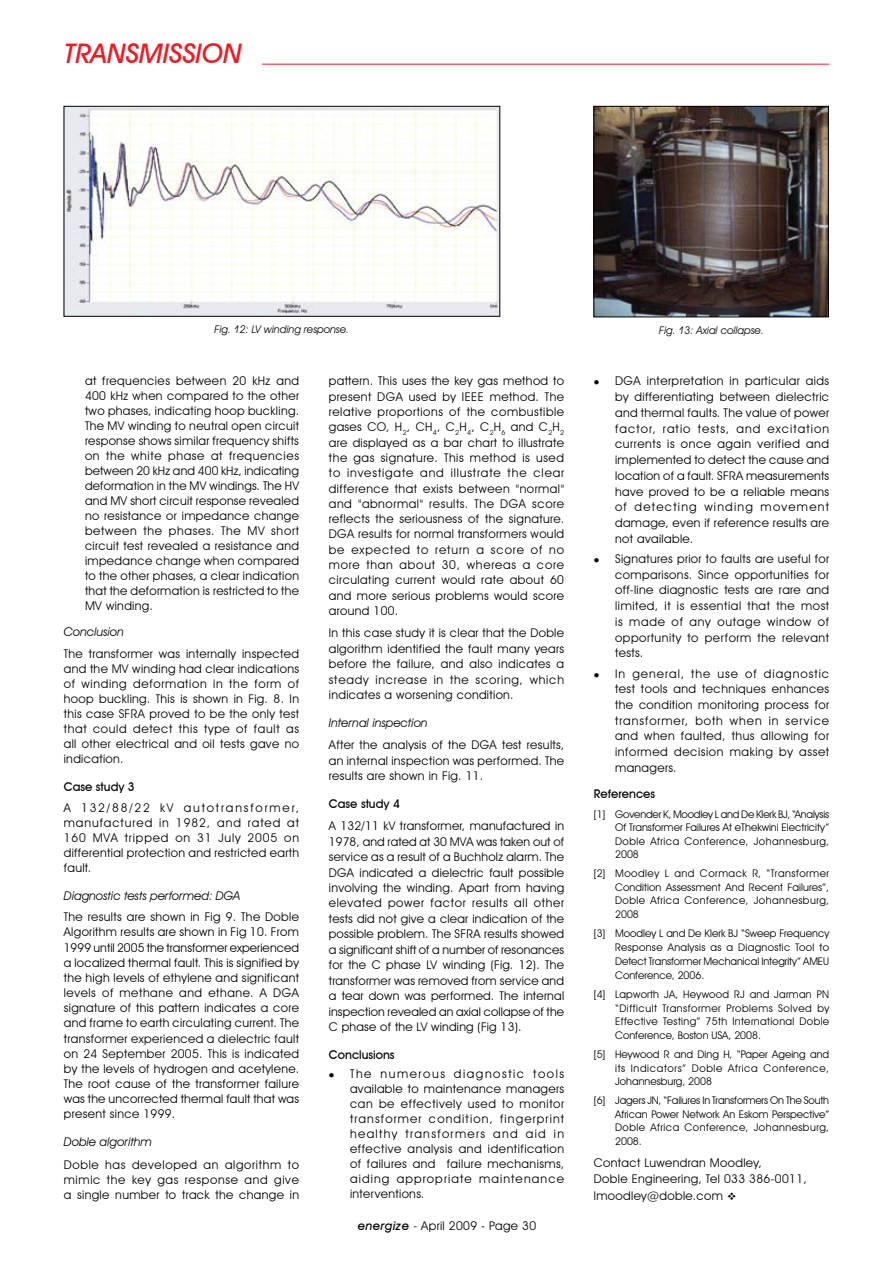
<style>
.page{position:relative;width:893px;height:1263px;background:#fff}
.page>*{position:absolute;margin:0;border:0;box-sizing:border-box;transform-origin:0 0}
.t1{font:italic 500 27px "Avant Garde IT Cby BT";color:#ed1c24}
.t2{font:12px/15px "Avant Garde IT Cby BT";letter-spacing:.03em;color:#000;text-align:justify}
.t3{font:italic 12px "Avant Garde IT Cby BT";color:#000}
.t4{font:500 12px "Avant Garde IT Cby BT";color:#000}
.t5{font:10.5px/13.5px "Avant Garde IT Cby BT";letter-spacing:.035em;color:#000;text-align:justify}
.t6{font:italic 10.5px "Avant Garde IT Cby BT";color:#000}
.s1{font-weight:500;font-style:italic}
</style>
<div class="page">
<hr style="left:262px;top:64px;width:567px;height:1px;background:#ed1c24">
<img style="left:596px;top:108px;width:231px;height:207px">
<div style="left:594px;top:106px;width:235px;height:211px;border:1px solid #000"></div>
<img style="left:66px;top:108px;width:432px;height:206px">
<div style="left:64px;top:106px;width:436px;height:210px;border:1px solid #000"></div>
<h1 class="t1" style="left:64px;top:37px;width:180px">TRANSMISSION</h1>
<p class="t6" style="left:214px;top:323px;width:136px">Fig. 12: LV winding response.</p>
<p class="t2" style="left:85px;top:374px;width:216px">at frequencies between 20 kHz and 400 kHz when compared to the other two phases, indicating hoop buckling.<br>The MV winding to neutral open circuit response shows similar frequency shifts on the white phase at frequencies between 20 kHz and 400 kHz, indicating deformation in the MV windings. The HV and MV short circuit response revealed no resistance or impedance change between the phases. The MV short circuit test revealed a resistance and impedance change when compared to the other phases, a clear indication that the deformation is restricted to the MV winding.</p>
<p class="t3" style="left:64px;top:625px;width:62px">Conclusion</p>
<p class="t2" style="left:64px;top:646px;width:237px">The transformer was internally inspected and the MV winding had clear indications of winding deformation in the form of hoop buckling. This is shown in Fig. 8. In this case SFRA proved to be the only test that could detect this type of fault as all other electrical and oil tests gave no indication.</p>
<p class="t4" style="left:64px;top:779px;width:73px">Case study 3</p>
<p class="t2" style="left:64px;top:800px;width:237px">A 132/88/22 kV autotransformer, manufactured in 1982, and rated at 160 MVA tripped on 31 July 2005 on differential protection and restricted earth fault.</p>
<p class="t3" style="left:64px;top:888px;width:178px">Diagnostic tests performed: DGA</p>
<p class="t2" style="left:64px;top:909px;width:237px">The results are shown in Fig 9. The Doble Algorithm results are shown in Fig 10. From 1999 until 2005 the transformer experienced a localized thermal fault. This is signified by the high levels of ethylene and significant levels of methane and ethane. A DGA signature of this pattern indicates a core and frame to earth circulating current. The transformer experienced a dielectric fault on 24 September 2005. This is indicated by the levels of hydrogen and acetylene.<br>The root cause of the transformer failure was the uncorrected thermal fault that was present since 1999.</p>
<p class="t3" style="left:64px;top:1134px;width:90px">Doble algorithm</p>
<p class="t2" style="left:64px;top:1158px;width:237px">Doble has developed an algorithm to mimic the key gas response and give a single number to track the change in</p>
<p class="t2" style="left:329px;top:373px;width:237px">pattern. This uses the key gas method to present DGA used by IEEE method. The relative proportions of the combustible gases CO, H<sub>2</sub>, CH<sub>4</sub>, C<sub>2</sub>H<sub>4</sub>, C<sub>2</sub>H<sub>6</sub> and C<sub>2</sub>H<sub>2 </sub>are displayed as a bar chart to illustrate the gas signature. This method is used to investigate and illustrate the clear difference that exists between "normal" and "abnormal" results. The DGA score reflects the seriousness of the signature.<br>DGA results for normal transformers would be expected to return a score of no more than about 30, whereas a core circulating current would rate about 60 and more serious problems would score around 100.</p>
<p class="t2" style="left:329px;top:625px;width:237px;line-height:15.6px">In this case study it is clear that the Doble algorithm identified the fault many years before the failure, and also indicates a steady increase in the scoring, which indicates a worsening condition.</p>
<p class="t3" style="left:329px;top:716px;width:100px">Internal inspection</p>
<p class="t2" style="left:329px;top:737px;width:237px;line-height:15.6px">After the analysis of the DGA test results, an internal inspection was performed. The results are shown in Fig. 11.</p>
<p class="t4" style="left:329px;top:797px;width:73px">Case study 4</p>
<p class="t2" style="left:329px;top:818px;width:237px;line-height:15.5px">A 132/11 kV transformer, manufactured in 1978, and rated at 30 MVA was taken out of service as a result of a Buchholz alarm. The DGA indicated a dielectric fault possible involving the winding. Apart from having elevated power factor results all other tests did not give a clear indication of the possible problem. The SFRA results showed a significant shift of a number of resonances for the C phase LV winding (Fig. 12). The transformer was removed from service and a tear down was performed. The internal inspection revealed an axial collapse of the C phase of the LV winding (Fig 13).</p>
<p class="t4" style="left:329px;top:1047px;width:67px">Conclusions</p>
<p class="t2" style="left:350px;top:1066px;width:216px;text-indent:-21px">● The numerous diagnostic tools available to maintenance managers can be effectively used to monitor transformer condition, fingerprint healthy transformers and aid in effective analysis and identification of failures and failure mechanisms, aiding appropriate maintenance interventions.</p>
<p class="t2" style="left:358px;top:1218px;width:180px"><span class="s1">energize</span> - April 2009 - Page 30</p>
<p class="t6" style="left:659px;top:323px;width:106px">Fig. 13: Axial collapse.</p>
<p class="t2" style="left:615px;top:373px;width:216px;line-height:15.8px;text-indent:-21px">● DGA interpretation in particular aids by differentiating between dielectric and thermal faults. The value of power factor, ratio tests, and excitation currents is once again verified and implemented to detect the cause and location of a fault. SFRA measurements have proved to be a reliable means of detecting winding movement damage, even if reference results are not available.</p>
<p class="t2" style="left:615px;top:551px;width:216px;line-height:15.8px;text-indent:-21px">● Signatures prior to faults are useful for comparisons. Since opportunities for off-line diagnostic tests are rare and limited, it is essential that the most is made of any outage window of opportunity to perform the relevant tests.</p>
<p class="t2" style="left:615px;top:665px;width:216px;line-height:15.8px;text-indent:-21px">● In general, the use of diagnostic test tools and techniques enhances the condition monitoring process for transformer, both when in service and when faulted, thus allowing for informed decision making by asset managers.</p>
<p class="t4" style="left:594px;top:786px;width:63px">References</p>
<p class="t5" style="left:615px;top:807px;width:216px;text-indent:-21px">[1] Govender K, Moodley L and De Klerk BJ, “Analysis Of Transformer Failures At eThekwini Electricity” Doble Africa Conference, Johannesburg, 2008</p>
<p class="t5" style="left:615px;top:867px;width:216px;text-indent:-21px">[2] Moodley L and Cormack R, “Transformer Condition Assessment And Recent Failures”, Doble Africa Conference, Johannesburg, 2008</p>
<p class="t5" style="left:615px;top:927px;width:216px;line-height:14px;text-indent:-21px">[3] Moodley L and De Klerk BJ “Sweep Frequency Response Analysis as a Diagnostic Tool to Detect Transformer Mechanical Integrity” AMEU Conference, 2006.</p>
<p class="t5" style="left:615px;top:988px;width:216px;text-indent:-21px">[4] Lapworth JA, Heywood RJ and Jarman PN “Difficult Transformer Problems Solved by Effective Testing” 75th International Doble Conference, Boston USA, 2008.</p>
<p class="t5" style="left:615px;top:1047px;width:216px;text-indent:-21px">[5] Heywood R and Ding H, “Paper Ageing and its Indicators” Doble Africa Conference, Johannesburg, 2008</p>
<p class="t5" style="left:615px;top:1093px;width:216px;text-indent:-21px">[6] Jagers JN, “Failures In Transformers On The South African Power Network An Eskom Perspective” Doble Africa Conference, Johannesburg, 2008.</p>
<p class="t2" style="left:594px;top:1154px;width:214px;line-height:16.5px;text-align:left">Contact Luwendran Moodley,<br>Doble Engineering, Tel 033 386-0011, lmoodley@doble.com ❖</p>
</div>
